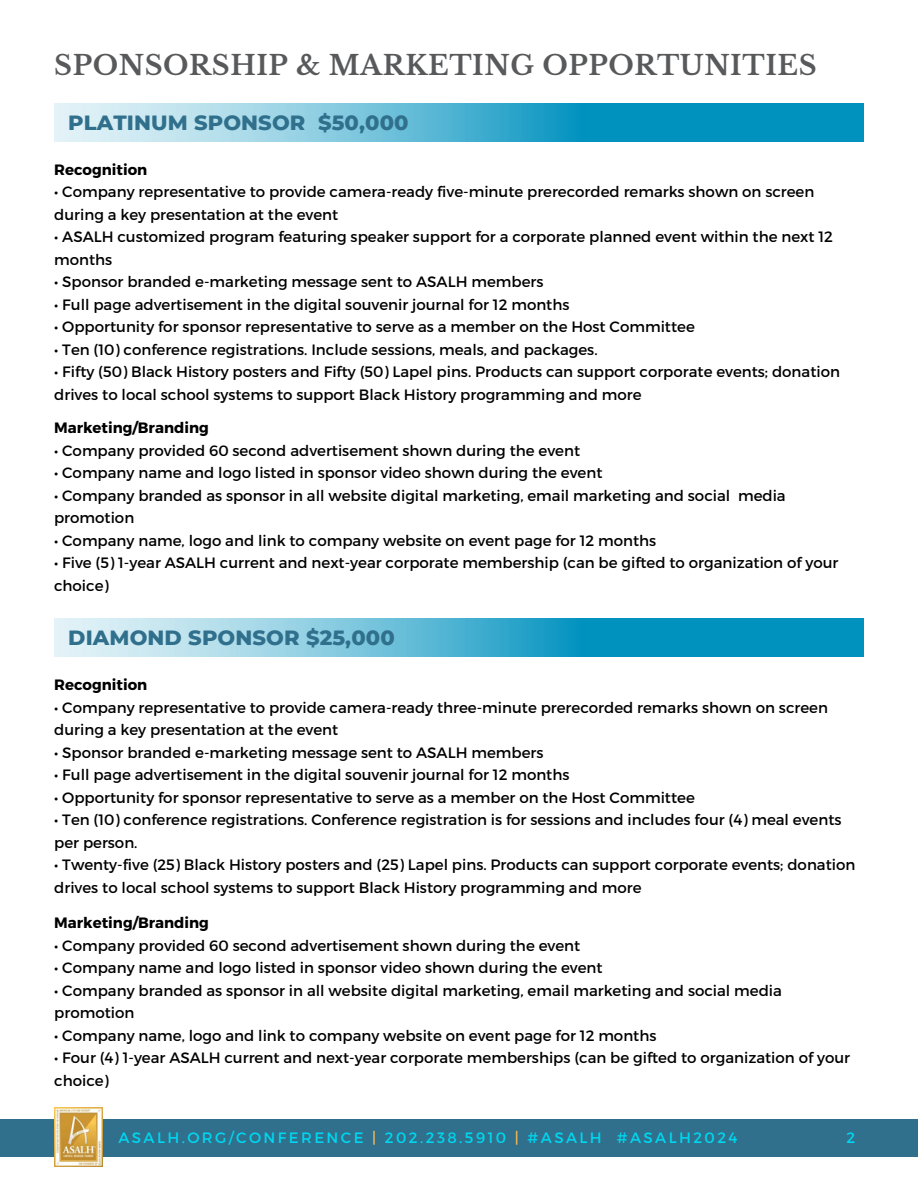
<style>
.page{position:relative;width:918px;height:1188px;background:#fff}
.page>*{position:absolute;margin:0;border:0;box-sizing:border-box;transform-origin:0 0}
.t1{font:700 27px "Libre Baskerville";letter-spacing:.02em;color:#58595b}
.t2{font:800 21px "Montserrat";letter-spacing:.005em;color:#30708c}
.t3{font:15px/22.5px "Montserrat";color:#000}
.t4{font:700 15px "Montserrat";color:#000}
.t5{font:15px "Montserrat";letter-spacing:.16em;color:#00d6ef}
.s1{color:#ffbc53}
</style>
<div class="page">
<div style="left:0;top:1119px;width:918px;height:37px;background:#30708c"></div>
<img style="left:54px;top:1107px;width:49px;height:60px">
<img style="left:54px;top:619px;width:810px;height:38px">
<img style="left:54px;top:104px;width:810px;height:38px">
<p class="t1" style="left:54px;top:49px;width:764px">SPONSORSHIP &amp; MARKETING OPPORTUNITIES</p>
<p class="t2" style="left:68px;top:109px;width:342px">PLATINUM SPONSOR $50,000</p>
<p class="t4" style="left:54px;top:160px;width:95px">Recognition</p>
<p class="t3" style="left:54px;top:180px;width:762px">• Company representative to provide camera-ready five-minute prerecorded remarks shown on screen during a key presentation at the event</p>
<p class="t3" style="left:54px;top:225px;width:780px">• ASALH customized program featuring speaker support for a corporate planned event within the next 12 months</p>
<p class="t3" style="left:54px;top:270px;width:491px">• Sponsor branded e-marketing message sent to ASALH members</p>
<p class="t3" style="left:54px;top:293px;width:517px">• Full page advertisement in the digital souvenir journal for 12 months</p>
<p class="t3" style="left:54px;top:315px;width:642px">• Opportunity for sponsor representative to serve as a member on the Host Committee</p>
<p class="t3" style="left:54px;top:338px;width:545px">• Ten (10) conference registrations. Include sessions, meals, and packages.</p>
<p class="t3" style="left:54px;top:360px;width:787px">• Fifty (50) Black History posters and Fifty (50) Lapel pins. Products can support corporate events; donation drives to local school systems to support Black History programming and more</p>
<p class="t4" style="left:54px;top:418px;width:156px">Marketing/Branding</p>
<p class="t3" style="left:54px;top:438px;width:528px">• Company provided 60 second advertisement shown during the event</p>
<p class="t3" style="left:54px;top:461px;width:550px">• Company name and logo listed in sponsor video shown during the event</p>
<p class="t3" style="left:54px;top:483px;width:733px">• Company branded as sponsor in all website digital marketing, email marketing and social media promotion</p>
<p class="t3" style="left:54px;top:528px;width:604px">• Company name, logo and link to company website on event page for 12 months</p>
<p class="t3" style="left:54px;top:551px;width:786px">• Five (5) 1-year ASALH current and next-year corporate membership (can be gifted to organization of your choice)</p>
<p class="t2" style="left:68px;top:625px;width:328px">DIAMOND SPONSOR $25,000</p>
<p class="t4" style="left:54px;top:675px;width:95px">Recognition</p>
<p class="t3" style="left:54px;top:695px;width:775px">• Company representative to provide camera-ready three-minute prerecorded remarks shown on screen during a key presentation at the event</p>
<p class="t3" style="left:54px;top:740px;width:491px">• Sponsor branded e-marketing message sent to ASALH members</p>
<p class="t3" style="left:54px;top:763px;width:517px">• Full page advertisement in the digital souvenir journal for 12 months</p>
<h2 class="t3" style="left:54px;top:785px;width:642px">• Opportunity for sponsor representative to serve as a member on the Host Committee</h2>
<p class="t3" style="left:54px;top:808px;width:789px">• Ten (10) conference registrations. Conference registration is for sessions and includes four (4) meal events per person.</p>
<p class="t3" style="left:54px;top:853px;width:803px">• Twenty-five (25) Black History posters and (25) Lapel pins. Products can support corporate events; donation drives to local school systems to support Black History programming and more</p>
<p class="t4" style="left:54px;top:913px;width:156px">Marketing/Branding</p>
<p class="t3" style="left:54px;top:934px;width:528px">• Company provided 60 second advertisement shown during the event</p>
<p class="t3" style="left:54px;top:956px;width:550px">• Company name and logo listed in sponsor video shown during the event</p>
<p class="t3" style="left:54px;top:979px;width:729px">• Company branded as sponsor in all website digital marketing, email marketing and social media promotion</p>
<h3 class="t3" style="left:54px;top:1024px;width:604px">• Company name, logo and link to company website on event page for 12 months</h3>
<p class="t3" style="left:54px;top:1046px;width:797px">• Four (4) 1-year ASALH current and next-year corporate memberships (can be gifted to organization of your choice)</p>
<p class="t5" style="left:118px;top:1128px;width:621px">ASALH.ORG/CONFERENCE <span class="s1">|</span> 202.238.5910 <span class="s1">|</span> #ASALH #ASALH2024</p>
<p class="t5" style="left:847px;top:1128px;width:10px">2</p>
</div>
